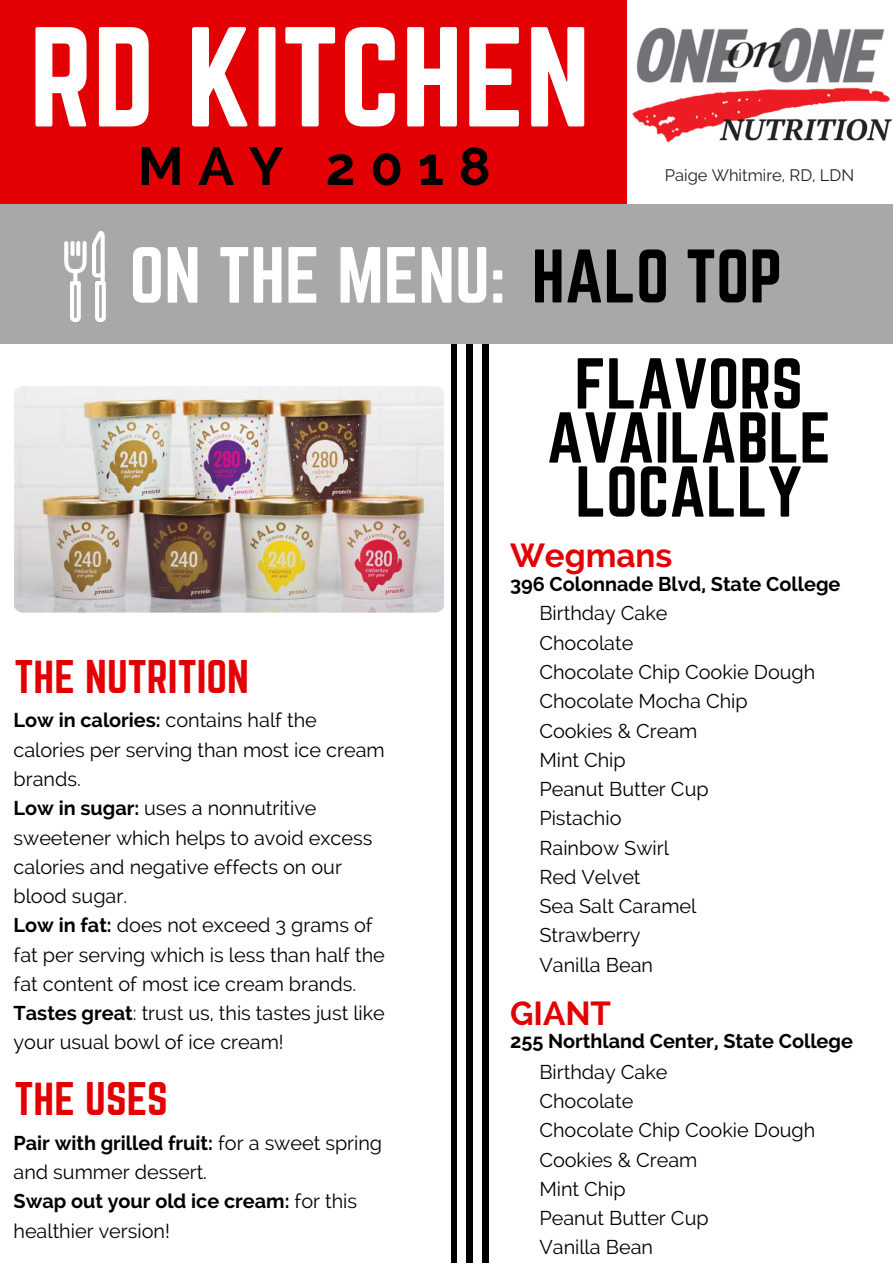
<style>
.page{position:relative;width:893px;height:1263px;background:#fff}
.page>*{position:absolute;margin:0;border:0;box-sizing:border-box;transform-origin:0 0}
.t1{font:124.2px "Norwester";color:#fff}
.t2{font:69.6px "Norwester";color:#fff}
.t3{font:62.85px/54px "Norwester";color:#000;text-align:center}
.t4{font:700 52.95px "Raleway";letter-spacing:.28em;color:#000}
.t5{font:41.4px "Norwester";color:#e30004}
.t6{font:700 33.15px "Raleway";color:#e30004}
.t7{font:19.8px/29.2px "Raleway";color:#000}
.t8{font:700 19.8px "Raleway";color:#000}
.t9{font:16.5px "Raleway";color:#222}
.s1{font-size:66.3px;color:#000}
.s2{font-weight:700}
</style>
<div class="page">
<div style="left:0;top:0;width:626px;height:208px;background:#e30004"></div>
<div style="left:0;top:204px;width:893px;height:139px;background:#a8a8a8"></div>
<svg style="left:64px;top:231px;width:42px;height:91px"></svg>
<div style="left:483px;top:344px;width:6px;height:919px;background:#000"></div>
<div style="left:467px;top:344px;width:6px;height:919px;background:#000"></div>
<div style="left:452px;top:344px;width:5px;height:919px;background:#000"></div>
<img style="left:632px;top:27px;width:260px;height:116px">
<img style="left:14px;top:386px;width:430px;height:227px;border-radius:9px">
<h1 class="t1" style="left:29px;top:18px;width:563px">RD KITCHEN</h1>
<h3 class="t4" style="left:138px;top:136px;width:354px">MAY 2018</h3>
<p class="t9" style="left:665px;top:166px;width:191px">Paige Whitmire, RD, LDN</p>
<h2 class="t2" style="left:129px;top:242px;width:654px">ON THE MENU: <span class="s1">HALO TOP</span></h2>
<h3 class="t5" style="left:15px;top:657px;width:236px">THE NUTRITION</h3>
<p class="t7" style="left:14px;top:706px;width:373px"><span class="s2">Low in calories:</span> contains half the calories per serving than most ice cream brands.<br><span class="s2">Low in sugar:</span> uses a nonnutritive sweetener which helps to avoid excess calories and negative effects on our blood sugar.<br><span class="s2">Low in fat:</span> does not exceed 3 grams of fat per serving which is less than half the fat content of most ice cream brands.<br><span class="s2">Tastes great</span>: trust us, this tastes just like your usual bowl of ice cream!</p>
<h3 class="t5" style="left:15px;top:1079px;width:155px">THE USES</h3>
<p class="t7" style="left:14px;top:1128px;width:370px"><span class="s2">Pair with grilled fruit:</span> for a sweet spring and summer dessert.<br><span class="s2">Swap out your old ice cream:</span> for this healthier version!</p>
<h3 class="t3" style="left:547px;top:359px;width:286px">FLAVORS<br>AVAILABLE<br>LOCALLY</h3>
<h3 class="t6" style="left:510px;top:536px;width:164px">Wegmans</h3>
<p class="t8" style="left:510px;top:573px;width:332px">396 Colonnade Blvd, State College</p>
<p class="t7" style="left:539px;top:599px;width:277px">Birthday Cake<br>Chocolate<br>Chocolate Chip Cookie Dough<br>Chocolate Mocha Chip<br>Cookies &amp; Cream<br>Mint Chip<br>Peanut Butter Cup<br>Pistachio<br>Rainbow Swirl<br>Red Velvet<br>Sea Salt Caramel<br>Strawberry<br>Vanilla Bean</p>
<h3 class="t6" style="left:510px;top:995px;width:103px">GIANT</h3>
<p class="t8" style="left:510px;top:1030px;width:344px">255 Northland Center, State College</p>
<p class="t7" style="left:539px;top:1057px;width:277px">Birthday Cake<br>Chocolate<br>Chocolate Chip Cookie Dough<br>Cookies &amp; Cream<br>Mint Chip<br>Peanut Butter Cup<br>Vanilla Bean</p>
</div>
